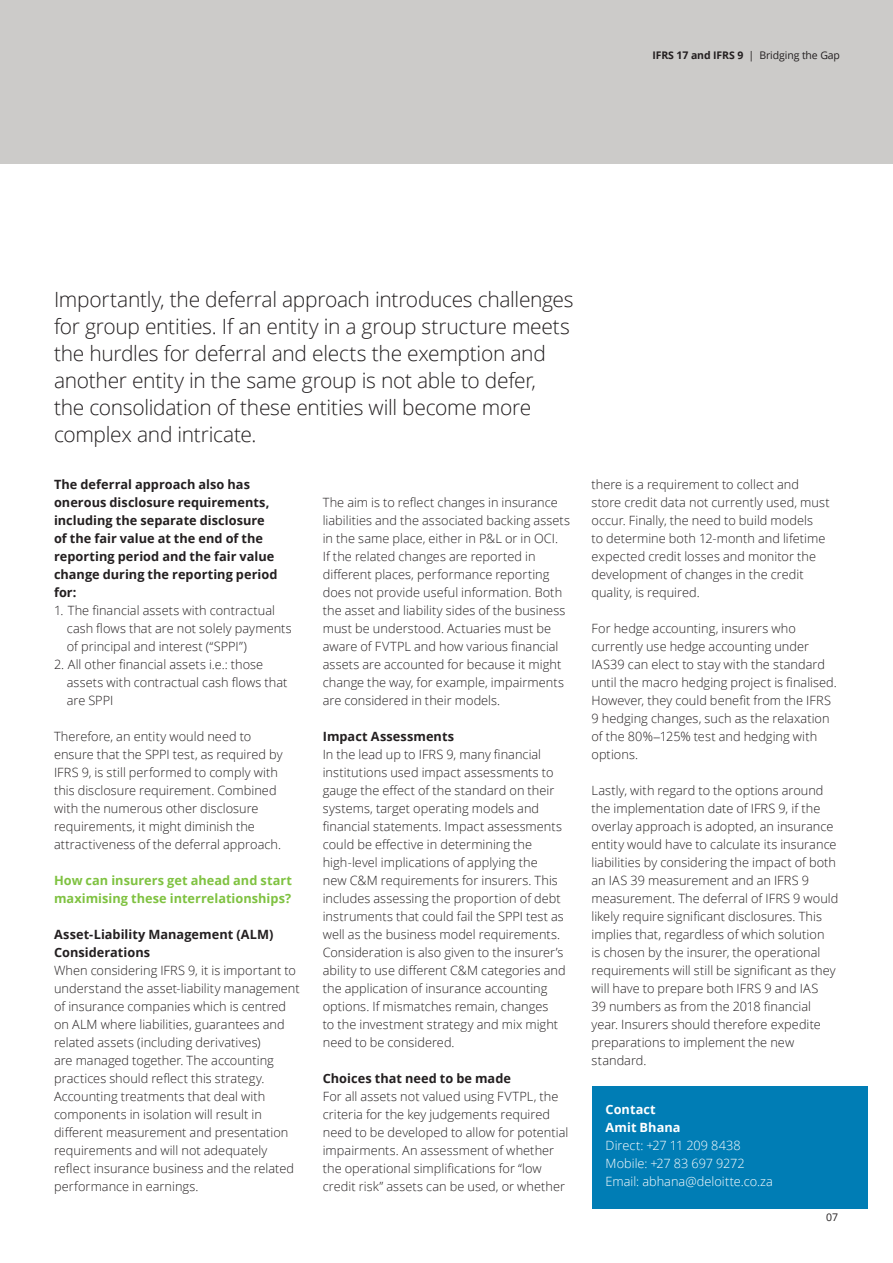
<style>
.page{position:relative;width:893px;height:1263px;background:#fff}
.page>*{position:absolute;margin:0;border:0;box-sizing:border-box;transform-origin:0 0}
.t1{font:300 21px/27px "Open Sans";letter-spacing:-.015em;color:#231f20}
.t2{font:300 12.75px/18px "Open Sans";letter-spacing:.005em;color:#231f20}
.t3{font:700 12.75px/18px "Open Sans";letter-spacing:.005em;color:#231f20}
.t4{font:300 12.75px/18px "Open Sans";color:#fff}
.t5{font:700 12.75px/18px "Open Sans";letter-spacing:.005em;color:#7fc241}
.t6{font:700 12.75px/18px "Open Sans";color:#fff}
.t7{font:10.5px "Open Sans";letter-spacing:-.01em;color:#231f20}
.s1{font-weight:700}
.s2{font-family:"Frutiger Next Pro"}
</style>
<div class="page">
<div style="left:0;top:0;width:893px;height:164px;background:#cccbc9"></div>
<div style="left:592px;top:1086px;width:275px;height:123px;background:#007db5"></div>
<p class="t7" style="left:652px;top:48px;width:189px"><span class="s1">IFRS 17 and IFRS 9</span> | Bridging the Gap</p>
<p class="t1" style="left:54px;top:286px;width:521px">Importantly, the deferral approach introduces challenges for group entities. If an entity in a group structure meets the hurdles for deferral and elects the exemption and another entity in the same group is not able to defer,<br>the consolidation of these entities will become more complex and intricate.</p>
<p class="t3" style="left:54px;top:475px;width:225px">The deferral approach also has onerous disclosure requirements, including the separate disclosure of the fair value at the end of the reporting period and the fair value change during the reporting period for:</p>
<p class="t2" style="left:67px;top:601px;width:227px;text-indent:-13px">1. The financial assets with contractual cash flows that are not solely payments of principal and interest (“SPPI”)</p>
<p class="t2" style="left:67px;top:655px;width:222px;text-indent:-13px">2. All other financial assets i.e.: those assets with contractual cash flows that are SPPI</p>
<p class="t2" style="left:54px;top:727px;width:230px">Therefore, an entity would need to ensure that the SPPI test, as required by IFRS 9, is still performed to comply with this disclosure requirement. Combined with the numerous other disclosure requirements, it might diminish the attractiveness of the deferral approach.</p>
<p class="t5" style="left:54px;top:871px;width:240px">How can insurers get ahead and start maximising these interrelationships?</p>
<p class="t3" style="left:54px;top:925px;width:221px">Asset-Liability Management (ALM)<br>Considerations</p>
<p class="t2" style="left:54px;top:961px;width:247px">When considering IFRS 9, it is important to understand the asset-liability management of insurance companies which is centred on ALM where liabilities, guarantees and related assets (including derivatives)<br>are managed together. The accounting practices should reflect this strategy.<br>Accounting treatments that deal with components in isolation will result in different measurement and presentation requirements and will not adequately reflect insurance business and the related performance in earnings.</p>
<p class="t2" style="left:323px;top:493px;width:249px">The aim is to reflect changes in insurance liabilities and the associated backing assets in the same place, either in P&amp;L or in OCI.<br>If the related changes are reported in different places, performance reporting does not provide useful information. Both the asset and liability sides of the business must be understood. Actuaries must be aware of FVTPL and how various financial assets are accounted for because it might change the way, for example, impairments are considered in their models.</p>
<p class="t3" style="left:323px;top:727px;width:133px">Impact Assessments</p>
<p class="t2" style="left:323px;top:745px;width:244px">In the lead up to IFRS 9, many financial institutions used impact assessments to gauge the effect of the standard on their systems, target operating models and financial statements. Impact assessments could be effective in determining the high-level implications of applying the<br>new C&amp;M requirements for insurers. This includes assessing the proportion of debt instruments that could fail the SPPI test as well as the business model requirements.<br>Consideration is also given to the insurer’s ability to use different C&amp;M categories and the application of insurance accounting options. If mismatches remain, changes<br>to the investment strategy and mix might need to be considered.</p>
<p class="t3" style="left:323px;top:1069px;width:190px">Choices that need to be made</p>
<p class="t2" style="left:323px;top:1087px;width:247px">For all assets not valued using FVTPL, the criteria for the key judgements required need to be developed to allow for potential impairments. An assessment of whether the operational simplifications for “low credit risk” assets can be used, or whether</p>
<p class="t2" style="left:591px;top:475px;width:240px">there is a requirement to collect and store credit data not currently used, must occur. Finally, the need to build models<br>to determine both 12-month and lifetime expected credit losses and monitor the development of changes in the credit quality, is required.</p>
<p class="t2" style="left:591px;top:619px;width:247px">For hedge accounting, insurers who currently use hedge accounting under IAS39 can elect to stay with the standard until the macro hedging project is finalised.<br>However, they could benefit from the IFRS 9 hedging changes, such as the relaxation of the 80%<span class="s2">−</span>125% test and hedging with options.</p>
<p class="t2" style="left:591px;top:781px;width:248px">Lastly, with regard to the options around the implementation date of IFRS 9, if the overlay approach is adopted, an insurance entity would have to calculate its insurance liabilities by considering the impact of both an IAS 39 measurement and an IFRS 9 measurement. The deferral of IFRS 9 would likely require significant disclosures. This implies that, regardless of which solution<br>is chosen by the insurer, the operational requirements will still be significant as they will have to prepare both IFRS 9 and IAS<br>39 numbers as from the 2018 financial year. Insurers should therefore expedite preparations to implement the new standard.</p>
<p class="t6" style="left:606px;top:1099px;width:76px">Contact<br>Amit Bhana</p>
<p class="t4" style="left:606px;top:1135px;width:169px">Direct: +27 11 209 8438<br>Mobile: +27 83 697 9272<br>Email: abhana@deloitte.co.za</p>
<p class="t7" style="left:826px;top:1210px;width:13px">07</p>
</div>
